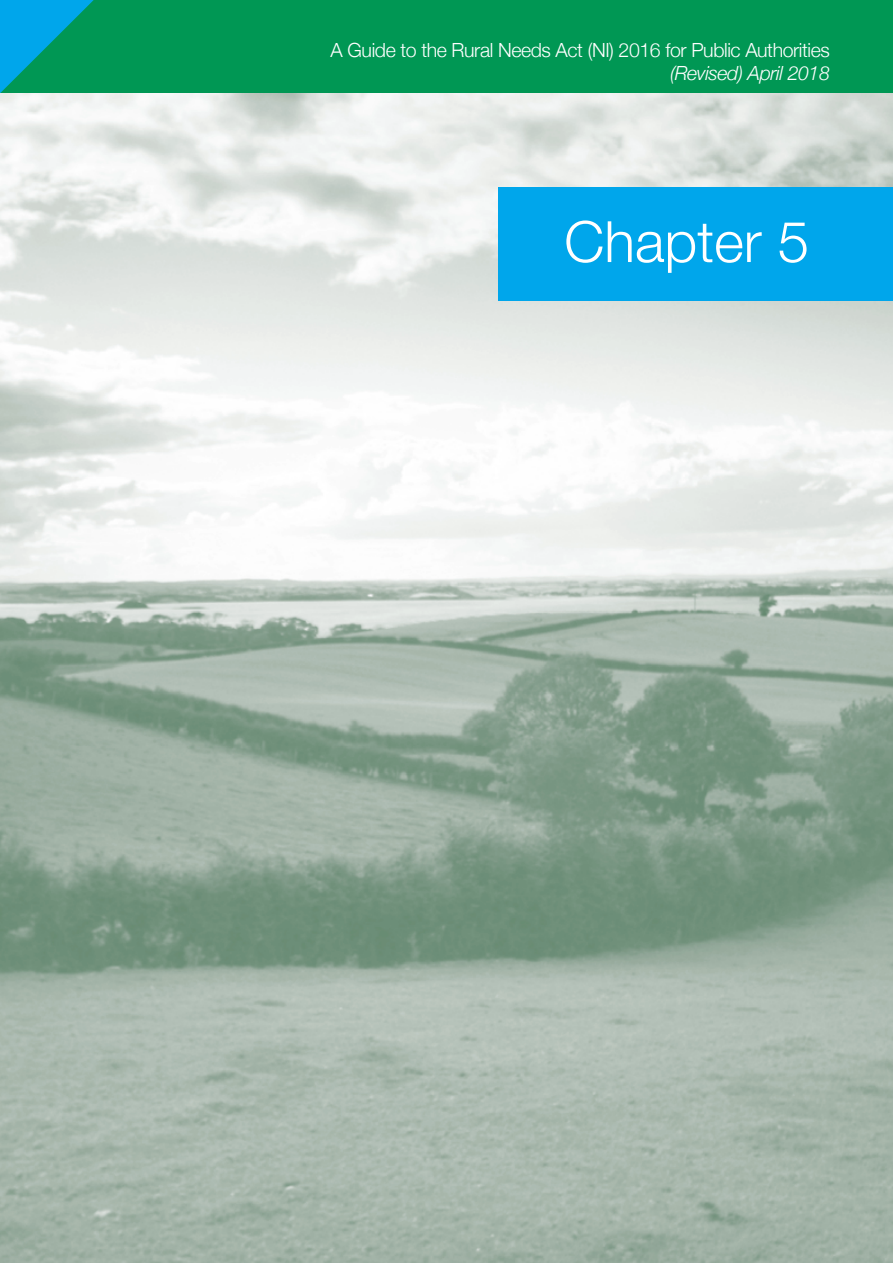
<style>
.page{position:relative;width:893px;height:1263px;background:#fff}
.page>*{position:absolute;margin:0;border:0;box-sizing:border-box;transform-origin:0 0}
.t1{font:300 57px "Helvetica Neue";color:#fff}
.t2{font:300 19.5px "Helvetica Neue";letter-spacing:-.02em;color:#fff}
.t3{font:italic 300 19.5px "Helvetica Neue";letter-spacing:-.02em;color:#fff}
</style>
<div class="page">
<div style="left:0;top:0;width:893px;height:94px;background:#009754"></div>
<svg style="left:0;top:0;width:106px;height:94px"></svg>
<img style="left:0;top:94px;width:893px;height:1169px">
<div style="left:498px;top:187px;width:395px;height:113px;background:#00a6eb"></div>
<p class="t2" style="left:331px;top:39px;width:501px">A Guide to the Rural Needs Act (NI) 2016 for Public Authorities</p>
<p class="t3" style="left:670px;top:61px;width:161px">(Revised) April 2018</p>
<p class="t1" style="left:564px;top:207px;width:246px">Chapter 5</p>
</div>
